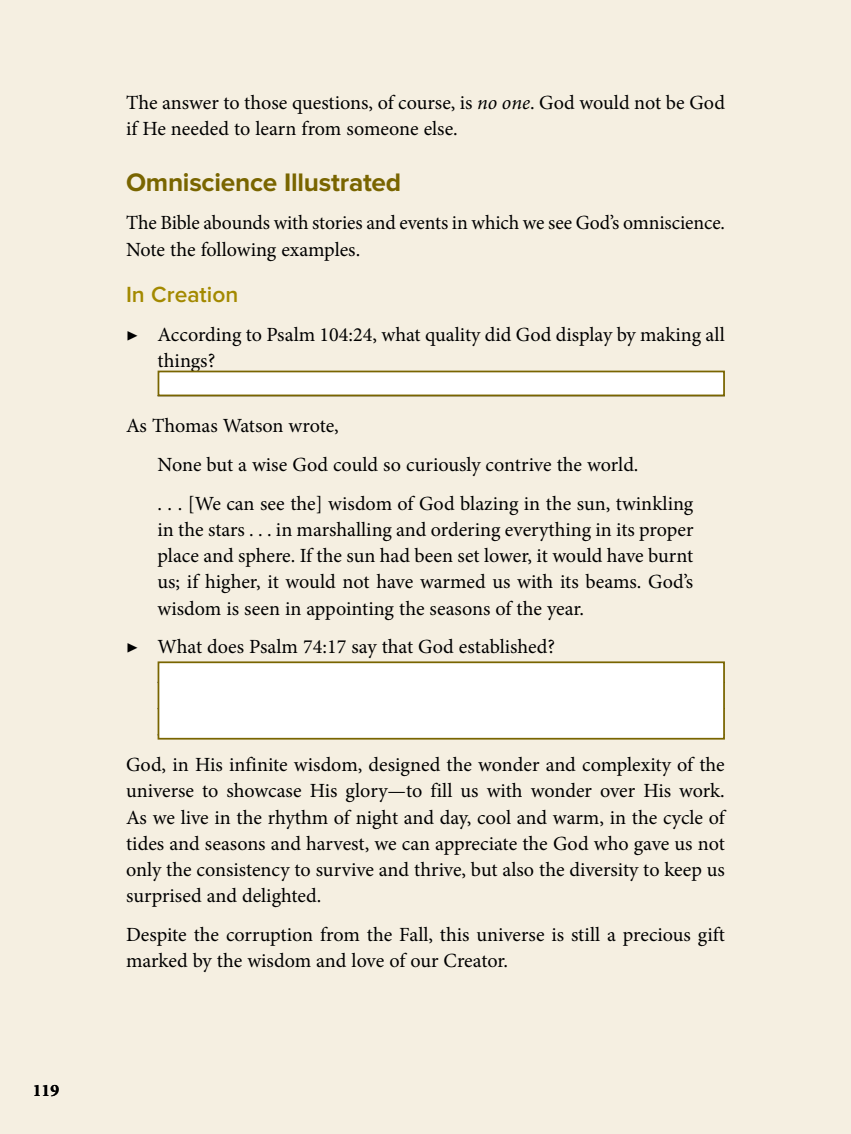
<style>
.page{position:relative;width:851px;height:1134px;background:#fff}
.page>*{position:absolute;margin:0;border:0;box-sizing:border-box;transform-origin:0 0}
.t1{font:700 26.25px "Proxima Nova";letter-spacing:-.01em;color:#796500}
.t2{font:600 22.75px "Proxima Nova";color:#a38900}
.t3{font:20.12px/26.2px "Minion Pro";letter-spacing:-.005em;color:#000}
.t4{font:700 17.5px "Minion Pro";color:#000}
.s1{font-style:italic}
</style>
<div class="page">
<div style="left:0;top:0;width:850px;height:1134px;background:#f5efe1"></div>
<div style="left:158px;top:371px;width:566px;height:25px;background:#fff;border:2px solid #796500"></div>
<div style="left:158px;top:661px;width:566px;height:79px;background:#fff;border:2px solid #796500"></div>
<p class="t4" style="left:33px;top:1078px;width:28px">119</p>
<p class="t3" style="left:126px;top:90px;width:600px">The answer to those questions, of course, is <span class="s1">no one</span>. God would not be God if He needed to learn from someone else.</p>
<h1 class="t1" style="left:126px;top:167px;width:277px">Omniscience Illustrated</h1>
<p class="t3" style="left:126px;top:210px;width:600px">The Bible abounds with stories and events in which we see God’s omniscience.<br>Note the following examples.</p>
<p class="t2" style="left:126px;top:281px;width:114px">In Creation</p>
<p class="t3" style="left:157px;top:321px;width:568px;text-indent:-31px">▶ According to Psalm 104:24, what quality did God display by making all things?</p>
<p class="t3" style="left:157px;top:406px;width:537px;line-height:38.9px;text-indent:-31px">As Thomas Watson wrote,<br>None but a wise God could so curiously contrive the world.<br>. . . [We can see the] wisdom of God blazing in the sun, twinkling</p>
<p class="t3" style="left:157px;top:516px;width:537px;text-align:justify">in the stars . . . in marshalling and ordering everything in its proper place and sphere. If the sun had been set lower, it would have burnt us; if higher, it would not have warmed us with its beams. God’s wisdom is seen in appointing the seasons of the year.</p>
<p class="t3" style="left:126px;top:634px;width:430px">▶ What does Psalm 74:17 say that God established?</p>
<p class="t3" style="left:126px;top:752px;width:600px;text-align:justify">God, in His infinite wisdom, designed the wonder and complexity of the universe to showcase His glory—to fill us with wonder over His work.<br>As we live in the rhythm of night and day, cool and warm, in the cycle of tides and seasons and harvest, we can appreciate the God who gave us not only the consistency to survive and thrive, but also the diversity to keep us surprised and delighted.</p>
<p class="t3" style="left:126px;top:922px;width:600px">Despite the corruption from the Fall, this universe is still a precious gift marked by the wisdom and love of our Creator.</p>
</div>
